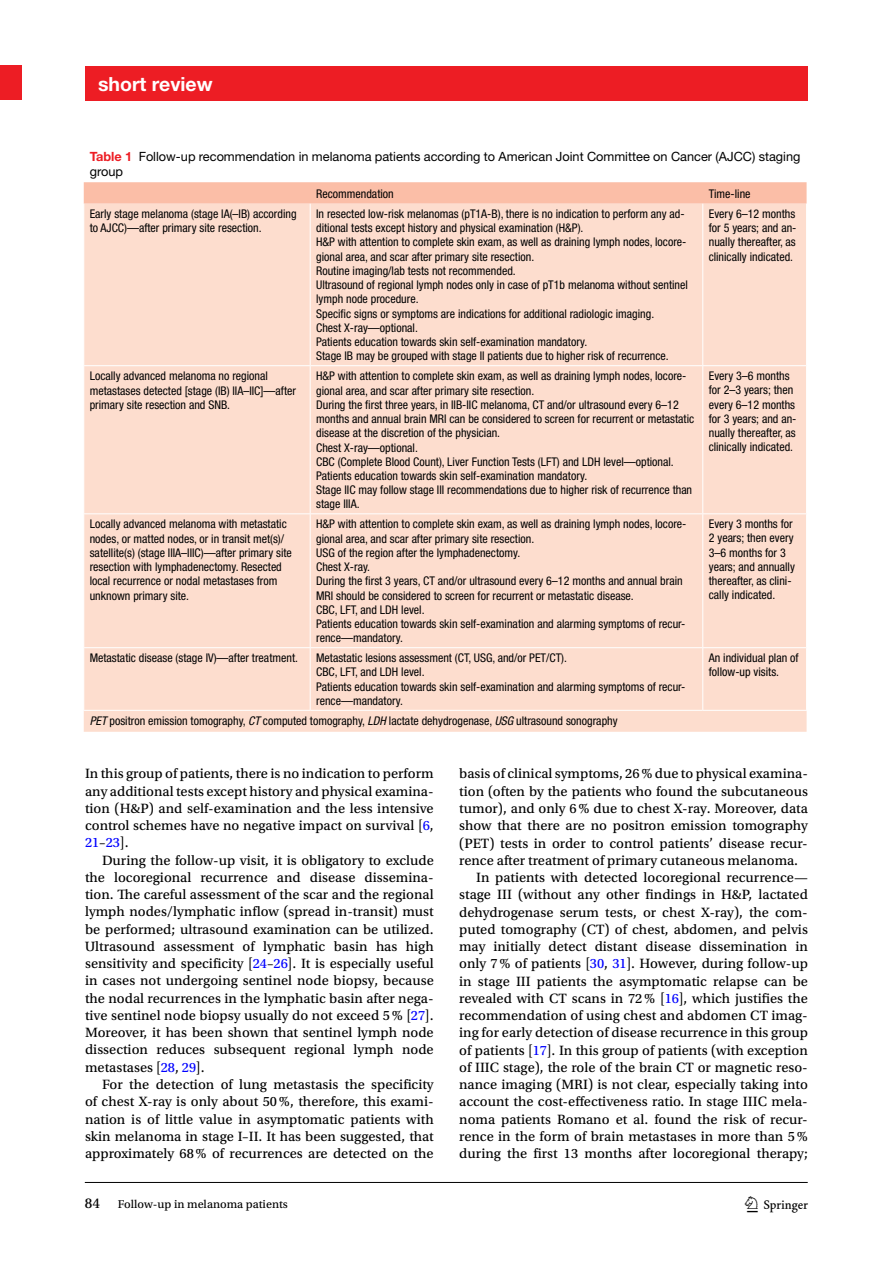
<style>
.page{position:relative;width:893px;height:1263px;background:#fff}
.page>*{position:absolute;margin:0;border:0;box-sizing:border-box;transform-origin:0 0}
.t1{font:22.5px "Springnew";color:#000}
.t2{font:700 19.5px "Helvetica Neue";color:#fff}
.t3{font:15px "Utopia Std Capt";color:#000}
.t4{font:14.25px/17.2px "Utopia Std Capt";color:#000;text-align:justify}
.t5{font:12.75px/15px "Helvetica Neue";color:#000}
.t6{font:condensed 12px/14.2px "Helvetica Neue";color:#000}
.t7{font:12px "Utopia Std Capt";color:#000}
.s1{font-weight:700;color:#ed1d24}
.s2{font-style:italic}
.s3{color:#00f}
</style>
<div class="page">
<div style="left:85px;top:66px;width:723px;height:34px;background:#ed1d24"></div>
<div style="left:0;top:66px;width:21px;height:34px;background:#ed1d24"></div>
<hr style="left:85px;top:1182px;width:723px;height:1px;background:#000">
<svg style="left:84px;top:182px;width:723px;height:22px;background:#fbbfa9"></svg>
<div style="left:84px;top:204px;width:723px;height:528px;background:#fdddce"></div>
<hr style="left:310px;top:648px;width:1px;height:62px;background:#fff">
<hr style="left:702px;top:648px;width:1px;height:62px;background:#fff">
<hr style="left:806px;top:648px;width:1px;height:62px;background:#fff">
<hr style="left:310px;top:710px;width:393px;height:1px;background:#fff">
<hr style="left:703px;top:710px;width:104px;height:1px;background:#fff">
<hr style="left:310px;top:204px;width:1px;height:161px;background:#fff">
<hr style="left:702px;top:204px;width:1px;height:161px;background:#fff">
<hr style="left:806px;top:204px;width:1px;height:161px;background:#fff">
<hr style="left:83px;top:365px;width:227px;height:1px;background:#fff">
<hr style="left:310px;top:365px;width:393px;height:1px;background:#fff">
<hr style="left:310px;top:366px;width:1px;height:147px;background:#fff">
<hr style="left:703px;top:365px;width:104px;height:1px;background:#fff">
<hr style="left:702px;top:366px;width:1px;height:147px;background:#fff">
<hr style="left:806px;top:366px;width:1px;height:147px;background:#fff">
<hr style="left:83px;top:513px;width:227px;height:1px;background:#fff">
<hr style="left:83px;top:647px;width:227px;height:1px;background:#fff">
<hr style="left:310px;top:513px;width:393px;height:1px;background:#fff">
<hr style="left:310px;top:514px;width:1px;height:133px;background:#fff">
<hr style="left:310px;top:647px;width:393px;height:1px;background:#fff">
<hr style="left:703px;top:513px;width:104px;height:1px;background:#fff">
<hr style="left:702px;top:514px;width:1px;height:133px;background:#fff">
<hr style="left:806px;top:514px;width:1px;height:133px;background:#fff">
<hr style="left:703px;top:647px;width:104px;height:1px;background:#fff">
<hr style="left:83px;top:710px;width:227px;height:1px;background:#fff">
<h2 class="t2" style="left:98px;top:72px;width:116px">short review</h2>
<p class="t5" style="left:90px;top:149px;width:712px"><span class="s1">Table 1</span> Follow-up recommendation in melanoma patients according to American Joint Committee on Cancer (AJCC) staging group</p>
<p class="t6" style="left:316px;top:186px;width:79px">Recommendation</p>
<p class="t6" style="left:709px;top:186px;width:43px">Time-line</p>
<p class="t6" style="left:90px;top:207px;width:208px">Early stage melanoma (stage IA(–IB) according to AJCC)—after primary site resection.</p>
<p class="t6" style="left:316px;top:207px;width:373px">In resected low-risk melanomas (pT1A-B), there is no indication to perform any ad&shy;ditional tests except history and physical examination (H&amp;P).<br>H&amp;P with attention to complete skin exam, as well as draining lymph nodes, locore&shy;gional area, and scar after primary site resection.<br>Routine imaging/lab tests not recommended.<br>Ultrasound of regional lymph nodes only in case of pT1b melanoma without sentinel lymph node procedure.<br>Specific signs or symptoms are indications for additional radiologic imaging.<br>Chest X-ray—optional.<br>Patients education towards skin self-examination mandatory.<br>Stage IB may be grouped with stage II patients due to higher risk of recurrence.</p>
<p class="t6" style="left:709px;top:206px;width:89px;text-align:justify">Every 6–12 months for 5 years; and an&shy;nually thereafter, as clinically indicated.</p>
<p class="t6" style="left:90px;top:369px;width:208px">Locally advanced melanoma no regional metastases detected [stage (IB) IIA–IIC]—after primary site resection and SNB.</p>
<p class="t6" style="left:316px;top:369px;width:380px">H&amp;P with attention to complete skin exam, as well as draining lymph nodes, locore&shy;gional area, and scar after primary site resection.<br>During the first three years, in IIB-IIC melanoma, CT and/or ultrasound every 6–12 months and annual brain MRI can be considered to screen for recurrent or metastatic disease at the discretion of the physician.<br>Chest X-ray—optional.<br>CBC (Complete Blood Count), Liver Function Tests (LFT) and LDH level—optional.<br>Patients education towards skin self-examination mandatory.<br>Stage IIC may follow stage III recommendations due to higher risk of recurrence than stage IIIA.</p>
<p class="t6" style="left:709px;top:369px;width:89px">Every 3–6 months for 2–3 years; then every 6–12 months for 3 years; and an&shy;nually thereafter, as clinically indicated.</p>
<p class="t6" style="left:90px;top:517px;width:204px">Locally advanced melanoma with metastatic nodes, or matted nodes, or in transit met(s)/ satellite(s) (stage IIIA–IIIC)—after primary site resection with lymphadenectomy. Resected local recurrence or nodal metastases from unknown primary site.</p>
<p class="t6" style="left:316px;top:517px;width:372px">H&amp;P with attention to complete skin exam, as well as draining lymph nodes, locore&shy;gional area, and scar after primary site resection.<br>USG of the region after the lymphadenectomy.<br>Chest X-ray.<br>During the first 3 years, CT and/or ultrasound every 6–12 months and annual brain MRI should be considered to screen for recurrent or metastatic disease.<br>CBC, LFT, and LDH level.<br>Patients education towards skin self-examination and alarming symptoms of recur&shy;rence—mandatory.</p>
<p class="t6" style="left:709px;top:517px;width:88px">Every 3 months for<br>2 years; then every<br>3–6 months for 3 years; and annually thereafter, as clini&shy;cally indicated.</p>
<p class="t6" style="left:90px;top:651px;width:210px">Metastatic disease (stage IV)—after treatment.</p>
<p class="t6" style="left:316px;top:651px;width:371px">Metastatic lesions assessment (CT, USG, and/or PET/CT).<br>CBC, LFT, and LDH level.<br>Patients education towards skin self-examination and alarming symptoms of recur&shy;rence—mandatory.</p>
<p class="t6" style="left:709px;top:651px;width:91px">An individual plan of follow-up visits.</p>
<p class="t6" style="left:90px;top:714px;width:529px"><span class="s2">PET</span> positron emission tomography, <span class="s2">CT</span> computed tomography, <span class="s2">LDH</span> lactate dehydrogenase, <span class="s2">USG</span> ultrasound sonography</p>
<p class="t4" style="left:85px;top:765px;width:350px">In this group of patients, there is no indication to perform any additional tests except history and physical examina&shy;tion (H&amp;P) and self-examination and the less intensive control schemes have no negative impact on survival [<span class="s3">6</span>, <span class="s3">21</span>–<span class="s3">23</span>].</p>
<p class="t4" style="left:85px;top:852px;width:350px;text-indent:17px">During the follow-up visit, it is obligatory to exclude the locoregional recurrence and disease dissemina&shy;tion. The careful assessment of the scar and the regional lymph nodes/lymphatic inflow (spread in-transit) must be performed; ultrasound examination can be utilized.<br>Ultrasound assessment of lymphatic basin has high sensitivity and specificity [<span class="s3">24</span>–<span class="s3">26</span>]. It is especially useful in cases not undergoing sentinel node biopsy, because the nodal recurrences in the lymphatic basin after nega&shy;tive sentinel node biopsy usually do not exceed 5% [<span class="s3">27</span>].<br>Moreover, it has been shown that sentinel lymph node dissection reduces subsequent regional lymph node metastases [<span class="s3">28</span>, <span class="s3">29</span>].</p>
<p class="t4" style="left:85px;top:1076px;width:350px;text-indent:17px">For the detection of lung metastasis the specificity of chest X-ray is only about 50%, therefore, this exami&shy;nation is of little value in asymptomatic patients with skin melanoma in stage I–II. It has been suggested, that approximately 68% of recurrences are detected on the</p>
<p class="t4" style="left:459px;top:765px;width:350px">basis of clinical symptoms, 26% due to physical examina-</p>
<p class="t4" style="left:459px;top:783px;width:350px">tion (often by the patients who found the subcutaneous</p>
<p class="t4" style="left:459px;top:800px;width:350px">tumor), and only 6% due to chest X-ray. Moreover, data</p>
<p class="t4" style="left:459px;top:817px;width:350px">show that there are no positron emission tomography</p>
<p class="t4" style="left:459px;top:834px;width:350px">(PET) tests in order to control patients’ disease recur-</p>
<p class="t4" style="left:459px;top:852px;width:340px">rence after treatment of primary cutaneous melanoma.</p>
<p class="t4" style="left:476px;top:869px;width:333px">In patients with detected locoregional recurrence—</p>
<p class="t4" style="left:459px;top:886px;width:350px">stage III (without any other findings in H&amp;P, lactated</p>
<p class="t4" style="left:459px;top:903px;width:350px">dehydrogenase serum tests, or chest X-ray), the com-</p>
<p class="t4" style="left:459px;top:921px;width:350px">puted tomography (CT) of chest, abdomen, and pelvis</p>
<p class="t4" style="left:459px;top:938px;width:350px">may initially detect distant disease dissemination in</p>
<p class="t4" style="left:459px;top:955px;width:350px">only 7% of patients [<span class="s3">30</span>, <span class="s3">31</span>]. However, during follow-up</p>
<p class="t4" style="left:459px;top:973px;width:350px">in stage III patients the asymptomatic relapse can be</p>
<p class="t4" style="left:459px;top:990px;width:350px">revealed with CT scans in 72% [<span class="s3">16</span>], which justifies the</p>
<p class="t4" style="left:459px;top:1007px;width:350px">recommendation of using chest and abdomen CT imag-</p>
<p class="t4" style="left:459px;top:1024px;width:350px">ing for early detection of disease recurrence in this group</p>
<p class="t4" style="left:459px;top:1042px;width:350px">of patients [<span class="s3">17</span>]. In this group of patients (with exception</p>
<p class="t4" style="left:459px;top:1059px;width:350px">of IIIC stage), the role of the brain CT or magnetic reso-</p>
<p class="t4" style="left:459px;top:1076px;width:350px">nance imaging (MRI) is not clear, especially taking into</p>
<p class="t4" style="left:459px;top:1093px;width:350px">account the cost-effectiveness ratio. In stage IIIC mela-</p>
<p class="t4" style="left:459px;top:1111px;width:350px">noma patients Romano et al. found the risk of recur-</p>
<p class="t4" style="left:459px;top:1128px;width:350px">rence in the form of brain metastases in more than 5%</p>
<p class="t4" style="left:459px;top:1145px;width:350px">during the first 13 months after locoregional therapy;</p>
<p class="t3" style="left:85px;top:1195px;width:17px">84</p>
<p class="t7" style="left:118px;top:1198px;width:171px">Follow-up in melanoma patients</p>
<h1 class="t1" style="left:747px;top:1196px;width:63px">1 3</h1>
</div>
